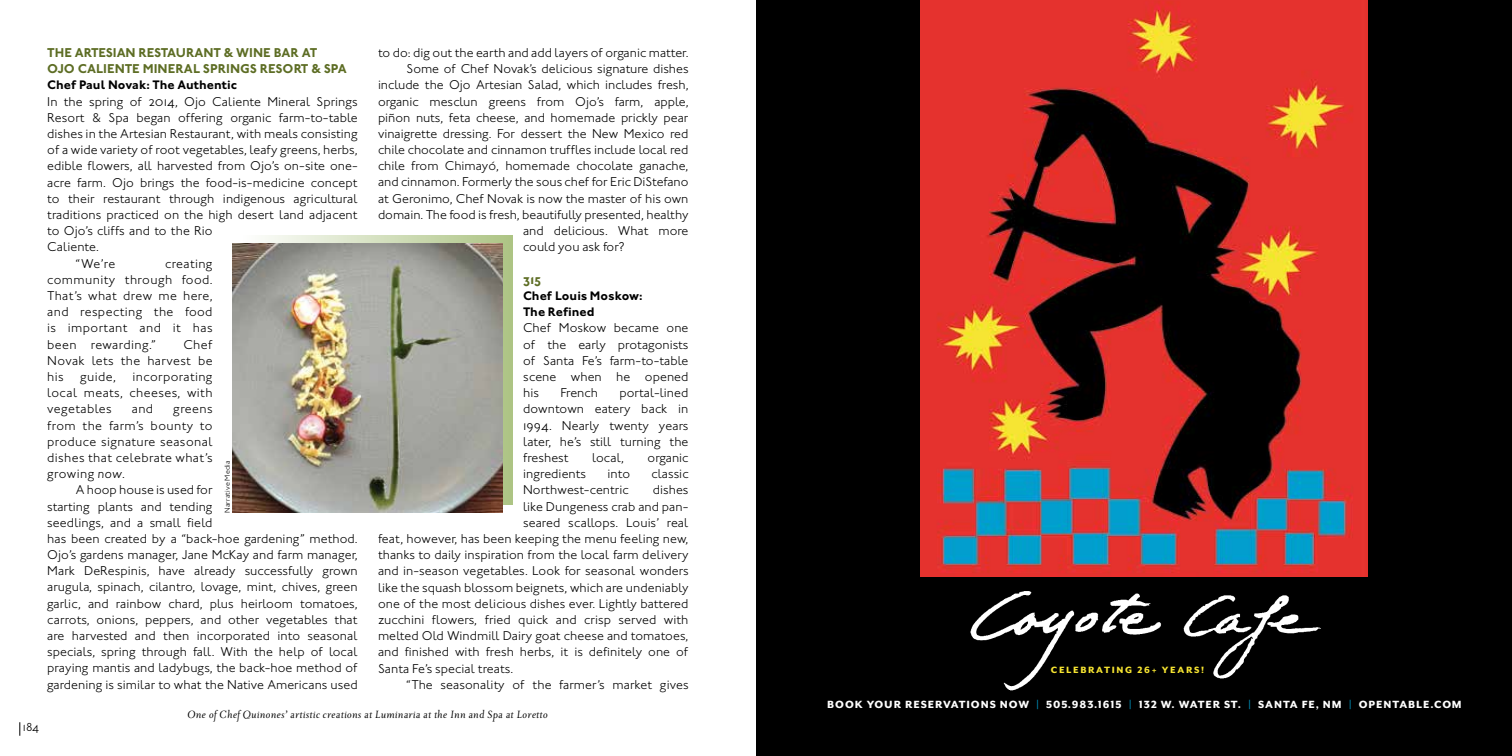
<style>
.page{position:relative;width:1512px;height:756px;background:#fff}
.page>*{position:absolute;margin:0;border:0;box-sizing:border-box;transform-origin:0 0}
.t1{font:13.2px/16.2px "Johnston ITC Light OS";letter-spacing:.005em;color:#000;text-align:justify}
.t2{font:13.2px/16.2px "Johnston ITC Bold OS";color:#5d6d24}
.t3{font:13.2px "Johnston ITC Light OS";letter-spacing:.03em;color:#000}
.t4{font:13.2px "Johnston ITC Light OS";letter-spacing:.025em;color:#000}
.t5{font:italic 12.75px "Priori Ser Reg";letter-spacing:.02em;color:#000}
.t6{font:12.75px/16.2px "Johnston ITC Bold OS";letter-spacing:.005em;color:#000}
.t7{font:800 12px "Mr Eaves San OT";letter-spacing:.08em;color:#fff}
.t8{font:12px "Johnston ITC Light OS";color:#000}
.t9{font:800 10.5px "Mr Eaves San OT";letter-spacing:.16em;color:#f6e431}
.t10{font:7.5px "Johnston ITC Light OS";letter-spacing:.02em;color:#000}
.s1{font-family:"Johnston ITC Std";font-weight:300;font-style:italic}
.s2{color:#009fcd}
</style>
<div class="page">
<svg style="left:19px;top:722px;width:1px;height:14px"></svg>
<div style="left:243px;top:235px;width:270px;height:270px;background:linear-gradient(to right,#fefefe,#adc484)"></div>
<img style="left:233px;top:243px;width:270px;height:270px">
<div style="left:756px;top:0;width:756px;height:756px;background:#000"></div>
<img style="left:921px;top:0;width:447px;height:577px">
<img style="left:966px;top:530px;width:357px;height:161px">
<p class="t8" style="left:23px;top:720px;width:18px">184</p>
<p class="t1" style="left:378px;top:44px;width:312px">to do: dig out the earth and add layers of organic matter.</p>
<p class="t1" style="left:407px;top:61px;width:284px">Some of Chef Novak’s delicious signature dishes</p>
<p class="t1" style="left:378px;top:77px;width:312px">include the Ojo Artesian Salad, which includes fresh,</p>
<p class="t1" style="left:378px;top:93px;width:312px">organic mesclun greens from Ojo’s farm, apple,</p>
<p class="t1" style="left:378px;top:109px;width:312px">piñon nuts, feta cheese, and homemade prickly pear</p>
<p class="t1" style="left:378px;top:125px;width:312px">vinaigrette dressing. For dessert the New Mexico red</p>
<p class="t1" style="left:378px;top:142px;width:312px">chile chocolate and cinnamon truffles include local red</p>
<p class="t1" style="left:378px;top:158px;width:312px">chile from Chimayó, homemade chocolate ganache,</p>
<p class="t1" style="left:378px;top:174px;width:312px">and cinnamon. Formerly the sous chef for Eric DiStefano</p>
<p class="t1" style="left:378px;top:190px;width:312px">at Geronimo, Chef Novak is now the master of his own</p>
<p class="t1" style="left:378px;top:206px;width:312px">domain. The food is fresh, beautifully presented, healthy</p>
<p class="t1" style="left:523px;top:223px;width:167px">and delicious. What more</p>
<p class="t1" style="left:523px;top:239px;width:103px">could you ask for?</p>
<p class="t2" style="left:523px;top:271px;width:20px">315</p>
<p class="t6" style="left:523px;top:288px;width:121px">Chef Louis Moskow:<br>The Refined</p>
<p class="t1" style="left:523px;top:320px;width:167px">Chef Moskow became one of the early protagonists of Santa Fe’s farm-to-table scene when he opened his</p>
<p class="t2" style="left:47px;top:44px;width:301px">THE ARTESIAN RESTAURANT &amp; WINE BAR AT<br>OJO CALIENTE MINERAL SPRINGS RESORT &amp; SPA</p>
<p class="t6" style="left:47px;top:77px;width:191px">Chef Paul Novak: The Authentic</p>
<p class="t1" style="left:47px;top:93px;width:312px">In the spring of 2014, Ojo Caliente Mineral Springs</p>
<p class="t1" style="left:47px;top:109px;width:312px">Resort &amp; Spa began offering organic farm-to-table</p>
<p class="t1" style="left:47px;top:125px;width:312px">dishes in the Artesian Restaurant, with meals consisting</p>
<p class="t1" style="left:47px;top:142px;width:312px">of a wide variety of root vegetables, leafy greens, herbs,</p>
<p class="t1" style="left:47px;top:158px;width:312px">edible flowers, all harvested from Ojo’s on-site one-</p>
<p class="t1" style="left:47px;top:174px;width:312px">acre farm. Ojo brings the food-is-medicine concept</p>
<p class="t1" style="left:47px;top:190px;width:312px">to their restaurant through indigenous agricultural</p>
<p class="t1" style="left:47px;top:206px;width:312px">traditions practiced on the high desert land adjacent</p>
<p class="t1" style="left:47px;top:223px;width:167px">to Ojo’s cliffs and to the Rio</p>
<p class="t1" style="left:47px;top:239px;width:53px">Caliente.</p>
<p class="t1" style="left:76px;top:255px;width:41px">“We’re</p>
<p class="t1" style="left:47px;top:255px;width:167px;text-indent:118px">creating community through food.<br>That’s what drew me here, and respecting the food is important and it has been rewarding.”</p>
<p class="t1" style="left:47px;top:336px;width:167px;text-indent:136px">Chef Novak lets the harvest be his</p>
<p class="t1" style="left:80px;top:368px;width:37px">guide,</p>
<p class="t1" style="left:47px;top:368px;width:167px;text-indent:85px">incorporating local meats, cheeses, with vegetables</p>
<p class="t1" style="left:523px;top:385px;width:167px;text-indent:96px">portal-lined downtown eatery back in 1994. Nearly twenty years later, he’s still turning the freshest</p>
<p class="t1" style="left:560px;top:385px;width:39px">French</p>
<p class="t1" style="left:132px;top:401px;width:23px">and</p>
<p class="t1" style="left:173px;top:401px;width:41px">greens</p>
<p class="t4" style="left:47px;top:417px;width:167px">from the farm’s bounty to</p>
<p class="t3" style="left:47px;top:434px;width:167px">produce signature seasonal</p>
<p class="t3" style="left:47px;top:450px;width:167px">dishes that celebrate what’s</p>
<p class="t3" style="left:47px;top:466px;width:79px">growing <span class="s1">now</span>.</p>
<p class="t1" style="left:76px;top:482px;width:138px">A hoop house is used for</p>
<p class="t1" style="left:47px;top:498px;width:167px">starting plants and tending</p>
<p class="t1" style="left:47px;top:514px;width:167px">seedlings, and a small field</p>
<p class="t1" style="left:47px;top:530px;width:312px">has been created by a “back-hoe gardening” method.</p>
<p class="t1" style="left:47px;top:547px;width:312px">Ojo’s gardens manager, Jane McKay and farm manager,</p>
<p class="t1" style="left:47px;top:563px;width:312px">Mark DeRespinis, have already successfully grown</p>
<p class="t1" style="left:47px;top:579px;width:312px">arugula, spinach, cilantro, lovage, mint, chives, green</p>
<p class="t1" style="left:47px;top:595px;width:312px">garlic, and rainbow chard, plus heirloom tomatoes,</p>
<p class="t1" style="left:47px;top:611px;width:312px">carrots, onions, peppers, and other vegetables that</p>
<p class="t1" style="left:47px;top:628px;width:312px">are harvested and then incorporated into seasonal</p>
<p class="t1" style="left:47px;top:644px;width:312px">specials, spring through fall. With the help of local</p>
<p class="t1" style="left:47px;top:660px;width:312px">praying mantis and ladybugs, the back-hoe method of</p>
<p class="t1" style="left:47px;top:676px;width:312px">gardening is similar to what the Native Americans used</p>
<p class="t1" style="left:592px;top:450px;width:33px">local,</p>
<p class="t1" style="left:648px;top:450px;width:42px">organic</p>
<p class="t10" style="left:223px;top:513px;width:54px;rotate:-90deg">Narrative Media</p>
<p class="t1" style="left:523px;top:466px;width:64px">ingredients</p>
<p class="t1" style="left:607px;top:466px;width:24px">into</p>
<p class="t1" style="left:651px;top:466px;width:39px">classic</p>
<p class="t1" style="left:523px;top:482px;width:107px">Northwest-centric</p>
<p class="t1" style="left:653px;top:482px;width:37px">dishes</p>
<p class="t1" style="left:523px;top:498px;width:167px">like Dungeness crab and pan-</p>
<p class="t1" style="left:523px;top:514px;width:167px">seared scallops. Louis’ real</p>
<p class="t1" style="left:378px;top:531px;width:312px">feat, however, has been keeping the menu feeling new,</p>
<p class="t1" style="left:378px;top:547px;width:312px">thanks to daily inspiration from the local farm delivery</p>
<p class="t1" style="left:378px;top:563px;width:312px">and in-season vegetables. Look for seasonal wonders</p>
<p class="t1" style="left:378px;top:579px;width:312px">like the squash blossom beignets, which are undeniably</p>
<p class="t1" style="left:378px;top:595px;width:312px">one of the most delicious dishes ever. Lightly battered</p>
<p class="t1" style="left:378px;top:611px;width:312px">zucchini flowers, fried quick and crisp served with</p>
<p class="t1" style="left:378px;top:628px;width:312px">melted Old Windmill Dairy goat cheese and tomatoes,</p>
<p class="t1" style="left:378px;top:644px;width:312px">and finished with fresh herbs, it is definitely one of</p>
<p class="t1" style="left:378px;top:660px;width:137px">Santa Fe’s special treats.</p>
<p class="t1" style="left:407px;top:676px;width:284px">“The seasonality of the farmer’s market gives</p>
<p class="t5" style="left:188px;top:707px;width:362px">One of Chef Quinones’ artistic creations at Luminaria at the Inn and Spa at Loretto</p>
<p class="t9" style="left:1051px;top:664px;width:155px">CELEBRATING 26+ YEARS!</p>
<p class="t7" style="left:827px;top:698px;width:636px">BOOK YOUR RESERVATIONS NOW <span class="s2">|</span> 505.983.1615 <span class="s2">|</span> 132 W. WATER ST. <span class="s2">|</span> SANTA FE, NM <span class="s2">|</span> OPENTABLE.COM</p>
</div>
